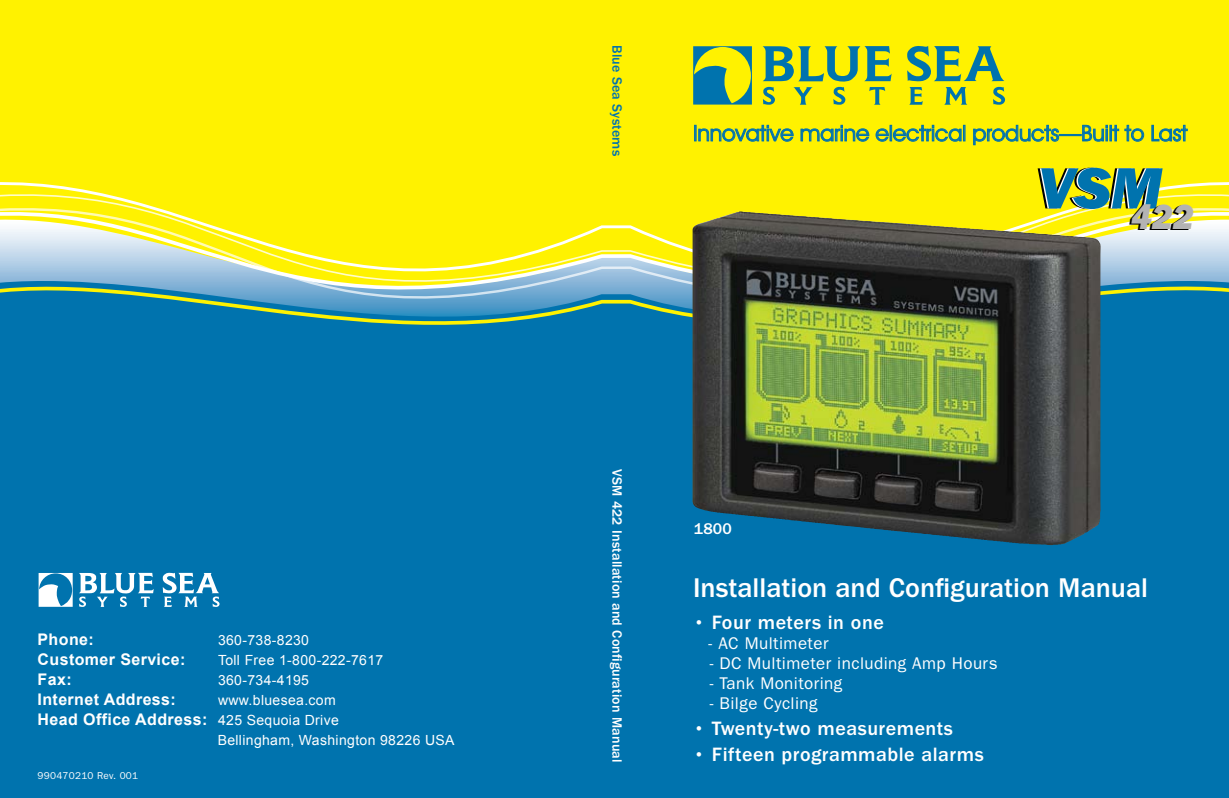
<style>
.page{position:relative;width:1229px;height:798px;background:#fff}
.page>*{position:absolute;margin:0;border:0;box-sizing:border-box;transform-origin:0 0}
.t1{font:60px "ITC Franklin Gothic Std Hvy It";color:#000}
.t2{font:500 28px "ITC Franklin Gothic Std";color:#fff}
.t3{font:22px "Avant Garde IT Cby BT";color:#0073ae}
.t4{font:500 20px "ITC Franklin Gothic Std";letter-spacing:.025em;color:#fff}
.t5{font:17px "ITC Franklin Gothic Std";letter-spacing:.025em;color:#fff}
.t6{font:700 16px "Arial";letter-spacing:.025em;color:#fff}
.t7{font:500 16px "ITC Franklin Gothic Std";color:#fff}
.t8{font:14px "Arial";letter-spacing:.025em;color:#fff}
.t9{font:500 14px "ITC Franklin Gothic Std";letter-spacing:.01em;color:#fff}
.t10{font:500 14px "ITC Franklin Gothic Std";letter-spacing:.01em;color:#0073ae}
.t11{font:10px "ITC Franklin Gothic Std";letter-spacing:.025em;color:#fff}
.s1{font-weight:400;font-size:14px}
</style>
<div class="page">
<div style="left:0;top:280px;width:1228px;height:517px;background:#0073ae"></div>
<div style="left:0;top:0;width:1228px;height:152px;background:#fff200"></div>
<svg style="left:694px;top:125px;width:99px;height:17px;background:#a8c63a"></svg>
<svg style="left:800px;top:125px;width:69px;height:17px"></svg>
<svg style="left:875px;top:125px;width:90px;height:17px;background:#a4c43d"></svg>
<svg style="left:973px;top:125px;width:86px;height:20px;background:#b4cc32"></svg>
<div style="left:1059px;top:134px;width:22px;height:2px;border:1px solid #0073ae"></div>
<svg style="left:1082px;top:125px;width:62px;height:17px"></svg>
<svg style="left:1151px;top:125px;width:36px;height:17px"></svg>
<svg style="left:909px;top:87px;width:13px;height:18px"></svg>
<svg style="left:944px;top:87px;width:23px;height:18px"></svg>
<svg style="left:693px;top:46px;width:59px;height:59px;background:#76ae5c"></svg>
<svg style="left:906px;top:46px;width:98px;height:35px;background:#8ab74f"></svg>
<svg style="left:993px;top:87px;width:12px;height:18px"></svg>
<svg style="left:762px;top:46px;width:129px;height:59px;background:#a7c63b"></svg>
<div style="left:0;top:152px;width:1228px;height:31px;background:#fff200"></div>
<div style="left:0;top:183px;width:1228px;height:11px;background:#fff200"></div>
<div style="left:0;top:194px;width:1228px;height:14px;background:#fff200"></div>
<svg style="left:0;top:208px;width:1228px;height:54px;background:#f3ee4f"></svg>
<svg style="left:39px;top:573px;width:34px;height:33px"></svg>
<svg style="left:162px;top:572px;width:58px;height:34px"></svg>
<svg style="left:79px;top:572px;width:75px;height:34px"></svg>
<svg style="left:0;top:262px;width:1228px;height:103px"></svg>
<img style="left:692px;top:211px;width:388px;height:334px">
<p class="t6" style="left:38px;top:630px;width:58px">Phone:</p>
<p class="t8" style="left:218px;top:631px;width:93px">360-738-8230</p>
<p class="t6" style="left:38px;top:650px;width:149px">Customer Service:</p>
<p class="t8" style="left:218px;top:651px;width:167px">Toll Free 1-800-222-7617</p>
<p class="t6" style="left:38px;top:670px;width:36px">Fax:</p>
<p class="t8" style="left:218px;top:671px;width:93px">360-734-4195</p>
<p class="t6" style="left:38px;top:690px;width:140px">Internet Address:</p>
<p class="t8" style="left:218px;top:691px;width:119px">www.bluesea.com</p>
<p class="t6" style="left:38px;top:710px;width:303px">Head Office Address: <span class="s1">425 Sequoia Drive</span></p>
<p class="t8" style="left:218px;top:731px;width:238px">Bellingham, Washington 98226 USA</p>
<p class="t11" style="left:38px;top:769px;width:102px">990470210 Rev. 001</p>
<p class="t10" style="left:625px;top:45px;width:112px;rotate:90deg">Blue Sea Systems</p>
<h3 class="t3" style="left:693px;top:120px;width:495px">Innovative marine electrical products—Built to Last</h3>
<h1 class="t1" style="left:1034px;top:153px;width:159px">VSM<sub>422</sub></h1>
<p class="t9" style="left:625px;top:469px;width:294px;rotate:90deg">VSM 422 Installation and Configuration Manual</p>
<p class="t7" style="left:694px;top:519px;width:40px">1800</p>
<h2 class="t2" style="left:693px;top:572px;width:456px">Installation and Configuration Manual</h2>
<h3 class="t4" style="left:693px;top:611px;width:192px">• Four meters in one</h3>
<p class="t5" style="left:708px;top:633px;width:122px">- AC Multimeter</p>
<p class="t5" style="left:709px;top:653px;width:289px">- DC Multimeter including Amp Hours</p>
<p class="t5" style="left:709px;top:673px;width:134px">- Tank Monitoring</p>
<p class="t5" style="left:709px;top:693px;width:109px">- Bilge Cycling</p>
<h3 class="t4" style="left:693px;top:717px;width:261px">• Twenty-two measurements</h3>
<h3 class="t4" style="left:693px;top:743px;width:292px">• Fifteen programmable alarms</h3>
</div>
